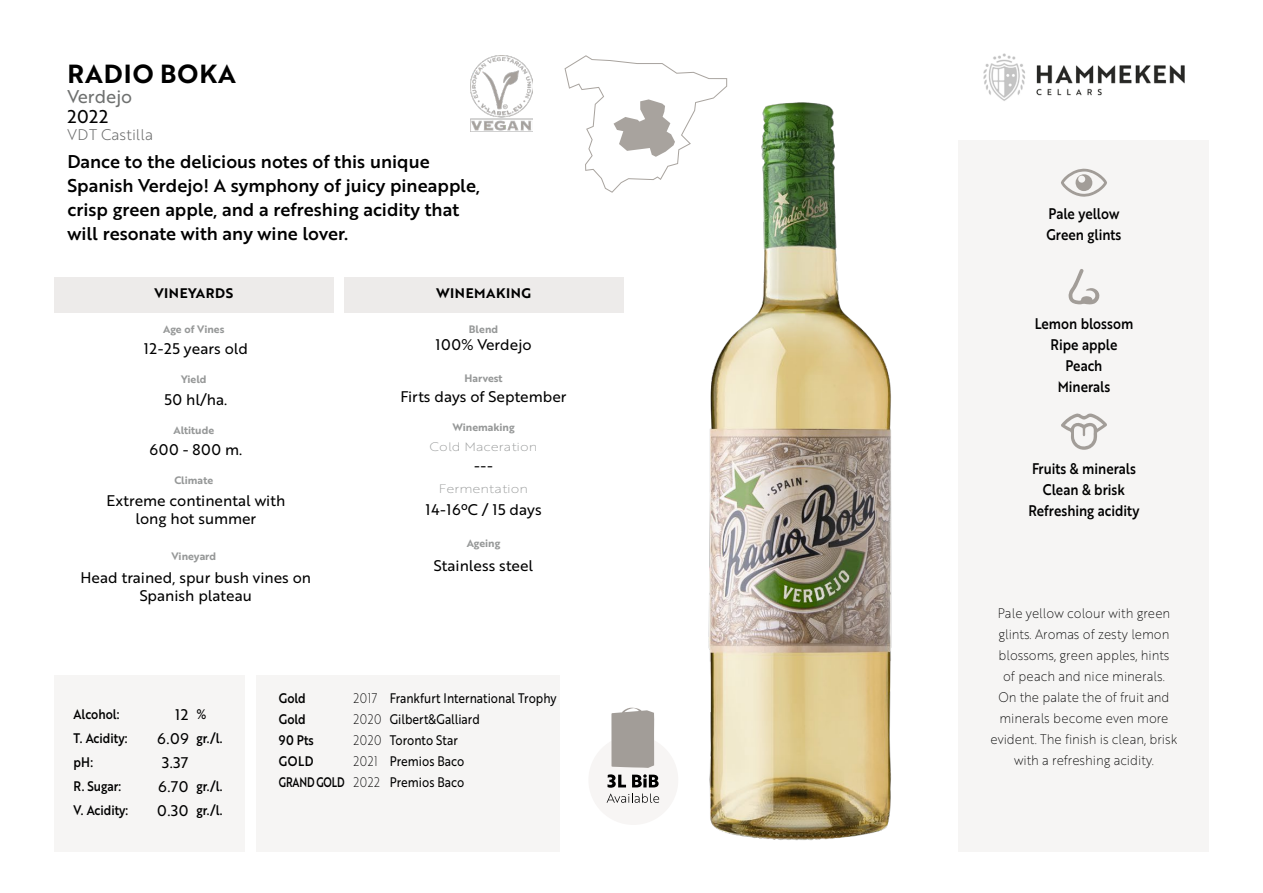
<style>
.page{position:relative;width:1263px;height:893px;background:#fff}
.page>*{position:absolute;margin:0;border:0;box-sizing:border-box;transform-origin:0 0}
.t1{font:25.5px "Brother 1816 Bold";letter-spacing:.04em;color:#000}
.t2{font:18px/24px "Brother 1816 Medium";color:#000}
.t3{font:18px "Brother 1816 Regular";color:#6e706f}
.t4{font:18px "Brother 1816 Regular";color:#000}
.t5{font:15px/18px "Brother 1816 Regular";color:#000;text-align:center}
.t6{font:15px/21px "Brother 1816 Medium";color:#000;text-align:center;scale:.88 1}
.t7{font:15px "Brother 1816 Light";letter-spacing:.005em;color:#676868}
.t8{font:13.5px/21px "Brother 1816 Thin";color:#000;text-align:center;scale:.92 1}
.t9{font:13.5px/21px "Brother 1816 Medium";color:#000;scale:.88 1}
.t10{font:13.5px/21px "Brother 1816 Regular";color:#000;scale:.87 1}
.t11{font:13.5px/21px "Brother 1816 Thin";letter-spacing:.045em;color:#000;scale:.87 1}
.t12{font:13.5px "Brother 1816 Bold";letter-spacing:.04em;color:#000}
.t13{font:12px "Brother 1816 Thin";color:#969898;scale:1.15 1}
.t14{font:10.5px "Brother 1816 Bold";color:#969898}
</style>
<div class="page">
<div style="left:958px;top:140px;width:251px;height:711px;background:#f6f5f4"></div>
<div style="left:257px;top:675px;width:303px;height:176px;background:#f6f5f4"></div>
<div style="left:54px;top:675px;width:190px;height:176px;background:#f6f5f4"></div>
<div style="left:344px;top:277px;width:279px;height:35px;background:#edebea"></div>
<div style="left:54px;top:277px;width:280px;height:35px;background:#edebea"></div>
<svg style="left:1061px;top:413px;width:46px;height:37px"></svg>
<svg style="left:1068px;top:269px;width:32px;height:35px"></svg>
<svg style="left:1061px;top:169px;width:46px;height:28px"></svg>
<img style="left:992px;top:53px;width:193px;height:48px">
<img style="left:606px;top:63px;width:386px;height:778px">
<img style="left:470px;top:55px;width:63px;height:77px">
<svg style="left:564px;top:55px;width:163px;height:138px"></svg>
<div style="left:588px;top:735px;width:90px;height:90px;background:#f7f5f4;border-radius:50%"></div>
<svg style="left:611px;top:708px;width:43px;height:60px;background:#a9a49f"></svg>
<svg style="left:607px;top:774px;width:52px;height:29px"></svg>
<h1 class="t1" style="left:67px;top:54px;width:170px">RADIO BOKA</h1>
<h2 class="t3" style="left:67px;top:83px;width:66px">Verdejo</h2>
<p class="t7" style="left:67px;top:123px;width:87px">VDT Castilla</p>
<h2 class="t2" style="left:67px;top:149px;width:414px">Dance to the delicious notes of this unique Spanish Verdejo! A symphony of juicy pineapple, crisp green apple, and a refreshing acidity that will resonate with any wine lover.</h2>
<h2 class="t4" style="left:67px;top:103px;width:42px">2022</h2>
<p class="t12" style="left:154px;top:283px;width:80px">VINEYARDS</p>
<p class="t12" style="left:436px;top:283px;width:97px">WINEMAKING</p>
<p class="t14" style="left:163px;top:321px;width:63px">Age of Vines</p>
<p class="t14" style="left:469px;top:321px;width:31px">Blend</p>
<p class="t5" style="left:144px;top:339px;width:106px">12-25 years old</p>
<p class="t5" style="left:435px;top:335px;width:98px">100% Verdejo</p>
<p class="t5" style="left:164px;top:390px;width:64px">50 hl/ha.</p>
<p class="t5" style="left:400px;top:387px;width:168px">Firts days of September</p>
<p class="t5" style="left:149px;top:440px;width:94px">600 - 800 m.</p>
<p class="t5" style="left:474px;top:456px;width:20px">---</p>
<p class="t5" style="left:106px;top:491px;width:180px">Extreme continental with long hot summer</p>
<p class="t5" style="left:425px;top:500px;width:118px">14-16ºC / 15 days</p>
<p class="t14" style="left:181px;top:371px;width:27px">Yield</p>
<p class="t14" style="left:464px;top:370px;width:40px">Harvest</p>
<p class="t14" style="left:173px;top:422px;width:42px">Altitude</p>
<p class="t14" style="left:452px;top:420px;width:64px">Winemaking</p>
<p class="t13" style="left:430px;top:438px;width:95px">Cold Maceration</p>
<p class="t13" style="left:439px;top:480px;width:79px">Fermentation</p>
<p class="t14" style="left:174px;top:472px;width:40px">Climate</p>
<p class="t14" style="left:171px;top:548px;width:46px">Vineyard</p>
<p class="t5" style="left:81px;top:568px;width:232px">Head trained, spur bush vines on<br>Spanish plateau</p>
<p class="t14" style="left:467px;top:535px;width:35px">Ageing</p>
<p class="t5" style="left:434px;top:556px;width:101px">Stainless steel</p>
<p class="t5" style="left:157px;top:702px;width:33px;line-height:23.9px;text-align:right">12<br>6.09</p>
<p class="t9" style="left:74px;top:704px;width:53px">Alcohol:</p>
<p class="t9" style="left:197px;top:704px;width:13px">%</p>
<p class="t9" style="left:74px;top:727px;width:63px">T. Acidity:</p>
<p class="t9" style="left:197px;top:727px;width:31px">gr./l.</p>
<p class="t9" style="left:74px;top:750px;width:56px;line-height:23.9px">pH:<br>R. Sugar:</p>
<p class="t5" style="left:158px;top:750px;width:32px;line-height:23.9px;text-align:left">3.37<br>6.70</p>
<p class="t9" style="left:197px;top:775px;width:31px">gr./l.</p>
<p class="t9" style="left:74px;top:799px;width:64px">V. Acidity:</p>
<p class="t9" style="left:197px;top:799px;width:31px">gr./l.</p>
<p class="t5" style="left:157px;top:801px;width:33px">0.30</p>
<p class="t9" style="left:279px;top:687px;width:76px">Gold<br>Gold<br>90 Pts<br>GOLD<br>GRAND GOLD</p>
<p class="t10" style="left:390px;top:687px;width:193px">Frankfurt International Trophy<br>Gilbert&amp;Galliard<br>Toronto Star<br>Premios Baco<br>Premios Baco</p>
<p class="t11" style="left:353px;top:687px;width:34px">2017<br>2020<br>2020<br>2021<br>2022</p>
<p class="t6" style="left:1046px;top:203px;width:87px;text-align:left">Pale yellow<br>Green glints</p>
<p class="t6" style="left:1035px;top:312px;width:113px">Lemon blossom<br>Ripe apple<br>Peach<br>Minerals</p>
<p class="t6" style="left:1028px;top:457px;width:127px">Fruits &amp; minerals<br>Clean &amp; brisk<br>Refreshing acidity</p>
<p class="t8" style="left:990px;top:602px;width:205px">Pale yellow colour with green glints. Aromas of zesty lemon blossoms, green apples, hints<br>of peach and nice minerals.<br>On the palate the of fruit and minerals become even more evident. The finish is clean, brisk with a refreshing acidity.</p>
</div>
